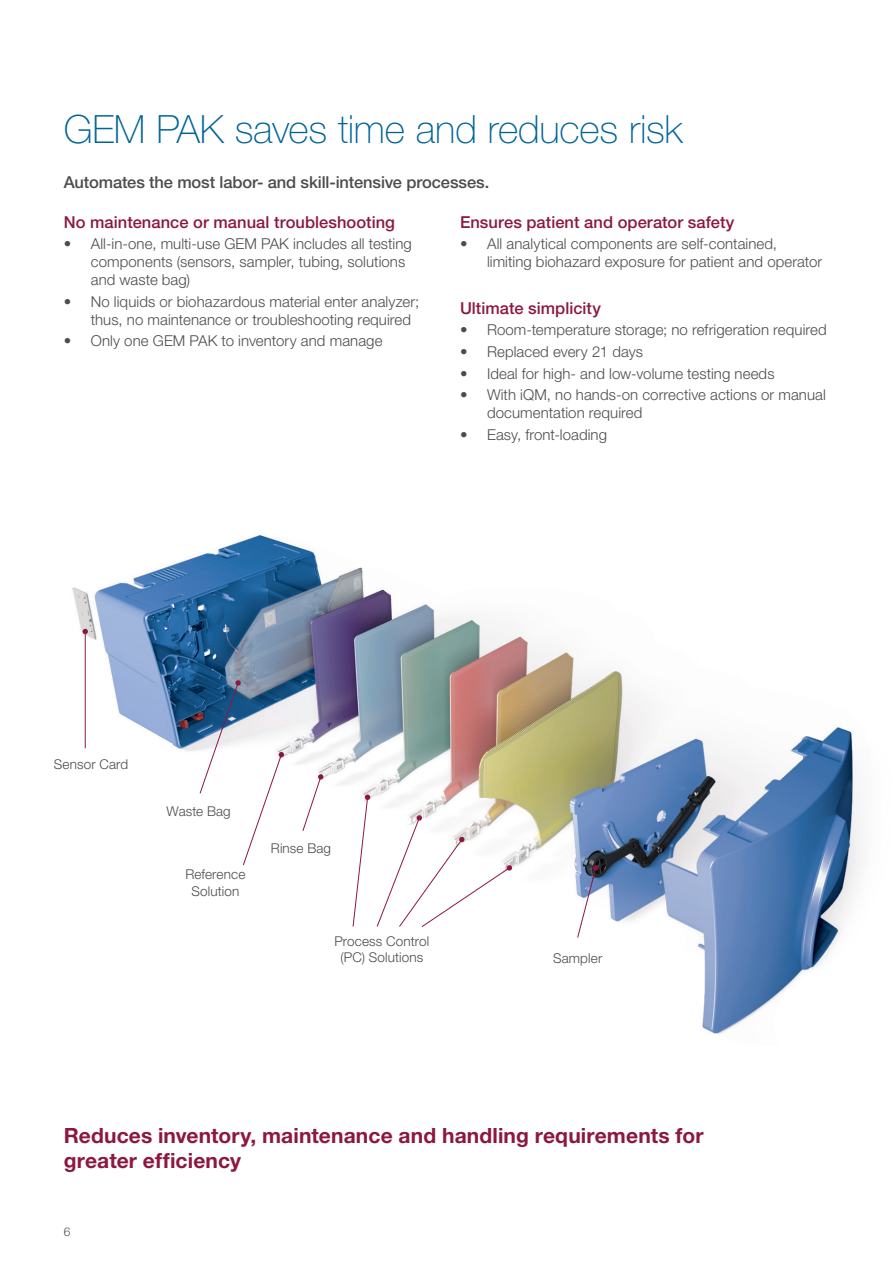
<style>
.page{position:relative;width:893px;height:1263px;background:#fff}
.page>*{position:absolute;margin:0;border:0;box-sizing:border-box;transform-origin:0 0}
.t1{font:100 39px "Helvetica Neue";letter-spacing:-.01em;color:#016495}
.t2{font:700 21px/25.2px "Helvetica Neue";letter-spacing:.005em;color:#8c1841}
.t3{font:500 16.5px "Helvetica Neue";letter-spacing:.005em;color:#8c1841}
.t4{font:500 16.5px "Helvetica Neue";letter-spacing:-.005em;color:#4b4c4d}
.t5{font:300 15px/18px "Helvetica Neue";letter-spacing:.005em;color:#4b4c4d}
.t6{font:300 13.5px/16.2px "Helvetica Neue";letter-spacing:.01em;color:#4b4c4d;text-align:center}
.t7{font:300 12px "Helvetica Neue";color:#4b4c4d}
</style>
<div class="page">
<img style="left:72px;top:535px;width:790px;height:499px">
<svg style="left:83px;top:629px;width:5px;height:5px"></svg>
<hr style="left:85px;top:631px;width:1px;height:117px;background:#8c1841">
<svg style="left:199px;top:680px;width:85px;height:186px"></svg>
<svg style="left:376px;top:815px;width:136px;height:112px"></svg>
<svg style="left:352px;top:794px;width:18px;height:133px"></svg>
<svg style="left:302px;top:774px;width:22px;height:57px"></svg>
<svg style="left:577px;top:865px;width:22px;height:73px"></svg>
<p class="t1" style="left:64px;top:108px;width:620px">GEM PAK saves time and reduces risk</p>
<p class="t4" style="left:64px;top:172px;width:427px">Automates the most labor- and skill-intensive processes.</p>
<p class="t3" style="left:64px;top:212px;width:333px">No maintenance or manual troubleshooting</p>
<p class="t5" style="left:91px;top:234px;width:323px;text-indent:-27px">• All-in-one, multi-use GEM PAK includes all testing components (sensors, sampler, tubing, solutions and waste bag)</p>
<p class="t5" style="left:91px;top:292px;width:330px;text-indent:-27px">• No liquids or biohazardous material enter analyzer; thus, no maintenance or troubleshooting required</p>
<p class="t5" style="left:64px;top:331px;width:320px">• Only one GEM PAK to inventory and manage</p>
<p class="t3" style="left:460px;top:212px;width:276px">Ensures patient and operator safety</p>
<p class="t5" style="left:487px;top:234px;width:337px;text-indent:-27px">• All analytical components are self-contained, limiting biohazard exposure for patient and operator</p>
<p class="t3" style="left:460px;top:298px;width:143px">Ultimate simplicity</p>
<p class="t5" style="left:460px;top:321px;width:368px">• Room-temperature storage; no refrigeration required</p>
<p class="t5" style="left:460px;top:342px;width:184px">• Replaced every 21 days</p>
<p class="t5" style="left:460px;top:364px;width:316px">• Ideal for high- and low-volume testing needs</p>
<p class="t5" style="left:487px;top:385px;width:340px;text-indent:-27px">• With iQM, no hands-on corrective actions or manual documentation required</p>
<p class="t5" style="left:460px;top:425px;width:149px">• Easy, front-loading</p>
<p class="t6" style="left:54px;top:756px;width:76px">Sensor Card</p>
<p class="t6" style="left:167px;top:802px;width:66px">Waste Bag</p>
<p class="t6" style="left:185px;top:866px;width:61px">Reference<br>Solution</p>
<p class="t6" style="left:271px;top:840px;width:62px">Rinse Bag</p>
<p class="t6" style="left:334px;top:933px;width:96px">Process Control (PC) Solutions</p>
<p class="t6" style="left:553px;top:950px;width:51px">Sampler</p>
<p class="t2" style="left:64px;top:1122px;width:641px">Reduces inventory, maintenance and handling requirements for greater efficiency</p>
<p class="t7" style="left:64px;top:1224px;width:8px">6</p>
</div>
